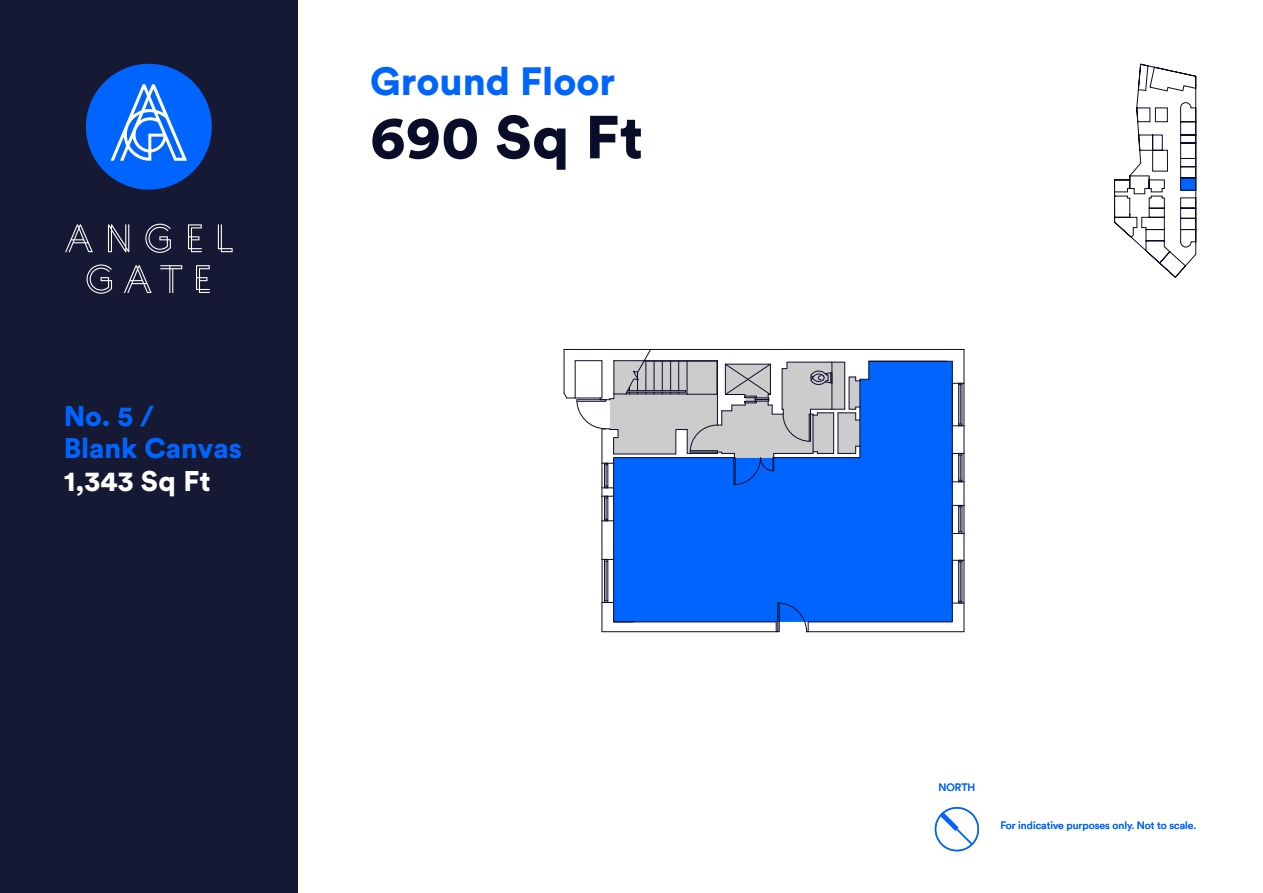
<style>
.page{position:relative;width:1263px;height:893px;background:#fff}
.page>*{position:absolute;margin:0;border:0;box-sizing:border-box;transform-origin:0 0}
.t1{font:900 60px "Circular Std";letter-spacing:.01em;color:#0a0d29}
.t2{font:900 39px "Circular Std";color:#0064ff}
.t3{font:900 28.2px/32.2px "Circular Std";color:#0064ff}
.t4{font:900 28.2px "Circular Std";letter-spacing:.01em;color:#fff}
.t5{font:10.5px "Circular Std";color:#0064ff}
</style>
<div class="page">
<div style="left:0;top:0;width:298px;height:893px;background:#161934"></div>
<div style="left:86px;top:64px;width:126px;height:126px;background:#0064ff;border-radius:50%"></div>
<svg style="left:111px;top:84px;width:76px;height:77px"></svg>
<svg style="left:87px;top:264px;width:25px;height:30px"></svg>
<svg style="left:218px;top:224px;width:15px;height:28px"></svg>
<svg style="left:65px;top:224px;width:28px;height:28px"></svg>
<svg style="left:108px;top:224px;width:21px;height:28px"></svg>
<svg style="left:145px;top:224px;width:26px;height:29px"></svg>
<svg style="left:188px;top:224px;width:14px;height:28px"></svg>
<svg style="left:124px;top:265px;width:28px;height:28px"></svg>
<svg style="left:160px;top:265px;width:22px;height:28px"></svg>
<svg style="left:196px;top:265px;width:14px;height:28px"></svg>
<svg style="left:564px;top:349px;width:401px;height:283px"></svg>
<svg style="left:1114px;top:63px;width:82px;height:215px"></svg>
<svg style="left:934px;top:807px;width:45px;height:45px"></svg>
<h3 class="t3" style="left:64px;top:400px;width:180px">No. 5 /<br>Blank Canvas</h3>
<h3 class="t4" style="left:64px;top:462px;width:148px">1,343 Sq Ft</h3>
<h2 class="t2" style="left:370px;top:56px;width:246px">Ground Floor</h2>
<h1 class="t1" style="left:370px;top:97px;width:274px">690 Sq Ft</h1>
<p class="t5" style="left:938px;top:781px;width:38px">NORTH</p>
<p class="t5" style="left:1000px;top:819px;width:197px">For indicative purposes only. Not to scale.</p>
</div>
